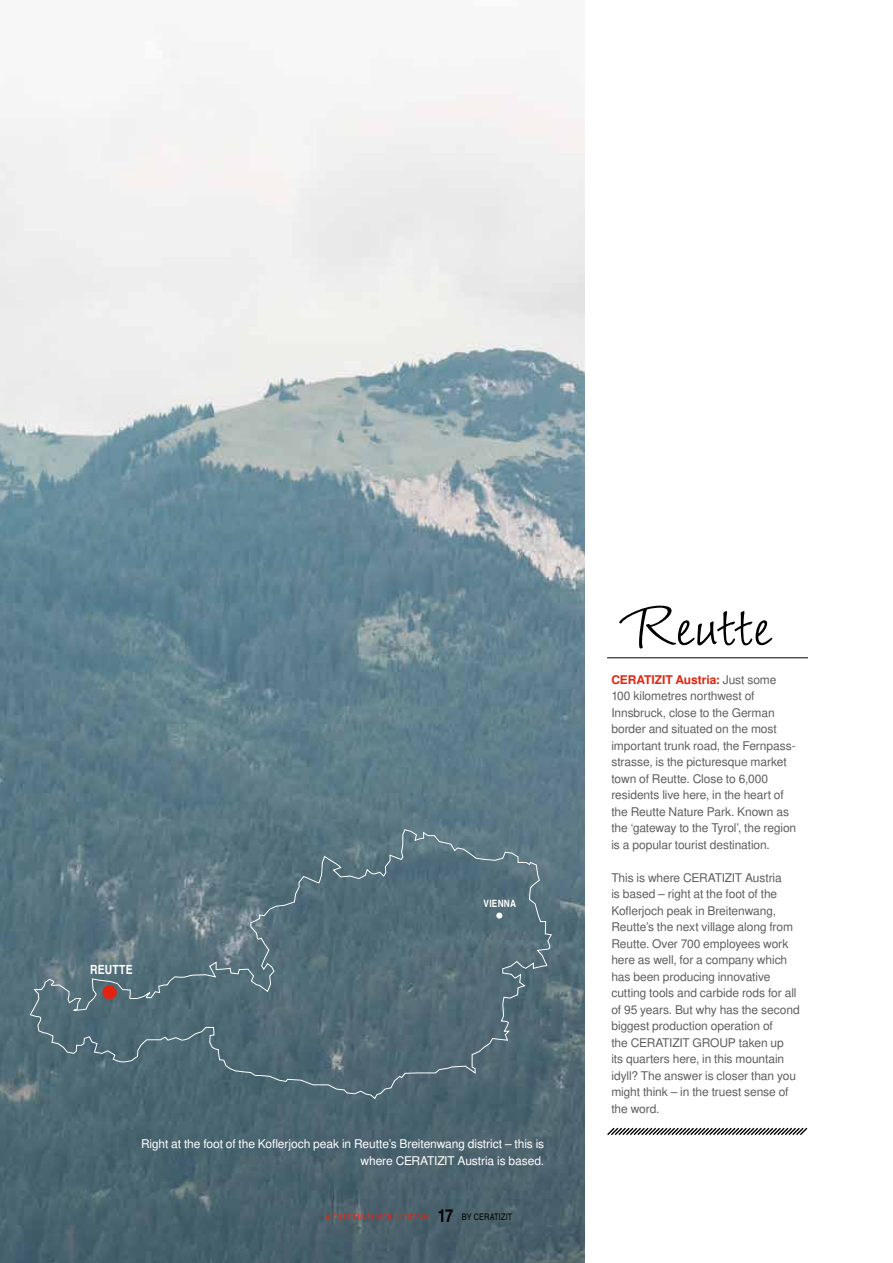
<style>
.page{position:relative;width:893px;height:1263px;background:#fff}
.page>*{position:absolute;margin:0;border:0;box-sizing:border-box;transform-origin:0 0}
.t1{font:72px "LT Wiesbaden Swing";letter-spacing:-.015em;color:#000}
.t2{font:700 12.6px "Nimbus San Con L";letter-spacing:.015em;color:#fff}
.t3{font:12px/16.5px "Nimbus San L";letter-spacing:-.01em;color:#5e5e5d}
.t4{font:12px/16.5px "Nimbus San L";letter-spacing:-.01em;color:#fff;text-align:right}
.t5{font:700 10.2px "Nimbus San Con L";letter-spacing:.025em;color:#fff}
.t6{font:9px "Nimbus San L";letter-spacing:.015em;color:#e4230e}
.s1{font-family:"Nimbus San Con L";font-weight:700;font-size:18px;color:#000}
.s2{font-family:"Nimbus San Con L";color:#000}
.s3{font-weight:700;color:#e4230e}
</style>
<div class="page">
<img style="left:0;top:49px;width:585px;height:1214px">
<svg style="left:30px;top:829px;width:522px;height:270px;background:#56707b"></svg>
<div style="left:496px;top:912px;width:6px;height:7px;background:#fff;border-radius:50%"></div>
<div style="left:104px;top:986px;width:11px;height:12px;background:#e4230e;border-radius:50%"></div>
<div style="left:103px;top:985px;width:13px;height:14px;border:1px solid #e4230e;border-radius:50%"></div>
<div style="left:104px;top:986px;width:12px;height:12px;border:1px solid #e4230e;border-radius:50%"></div>
<div style="left:105px;top:987px;width:9px;height:10px;border:1px solid #e4230e;border-radius:50%"></div>
<hr style="left:607px;top:657px;width:201px;height:1px;background:#000">
<svg style="left:607px;top:1127px;width:201px;height:8px"></svg>
<p class="t2" style="left:90px;top:961px;width:44px">REUTTE</p>
<p class="t5" style="left:484px;top:897px;width:34px">VIENNA</p>
<p class="t4" style="left:141px;top:1136px;width:405px">Right at the foot of the Koflerjoch peak in Reutte’s Breitenwang district – this is where CERATIZIT Austria is based.</p>
<p class="t6" style="left:325px;top:1212px;width:188px"># CUTTING SOLUTIONS <span class="s1">17</span> <span class="s2">BY CERATIZIT</span></p>
<h1 class="t1" style="left:619px;top:577px;width:155px">Reutte</h1>
<p class="t3" style="left:611px;top:672px;width:186px"><span class="s3">CERATIZIT Austria:</span> Just some<br>100 kilometres northwest of<br>Innsbruck, close to the German border and situated on the most important trunk road, the Fernpass&shy;strasse, is the picturesque market town of Reutte. Close to 6,000 residents live here, in the heart of the Reutte Nature Park. Known as the ‘gateway to the Tyrol’, the region is a popular tourist destination.</p>
<p class="t3" style="left:611px;top:870px;width:190px">This is where CERATIZIT Austria<br>is based – right at the foot of the<br>Koflerjoch peak in Breitenwang,<br>Reutte’s the next village along from<br>Reutte. Over 700 employees work here as well, for a company which has been producing innovative cutting tools and carbide rods for all of 95 years. But why has the second biggest production operation of<br>the CERATIZIT GROUP taken up<br>its quarters here, in this mountain idyll? The answer is closer than you might think – in the truest sense of the word.</p>
</div>
